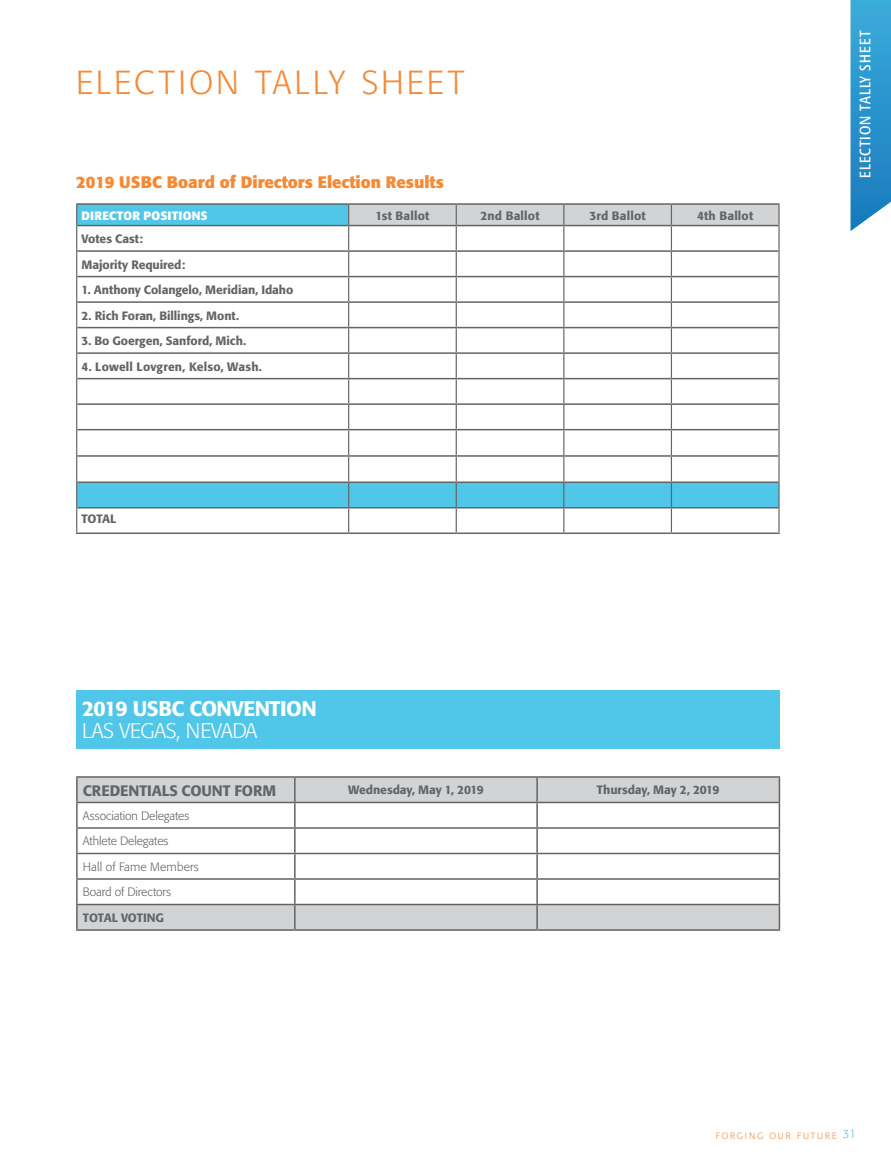
<style>
.page{position:relative;width:891px;height:1175px;background:#fff}
.page>*{position:absolute;margin:0;border:0;box-sizing:border-box;transform-origin:0 0}
.t1{font:300 33px "Formata";letter-spacing:.09em;color:#f68933}
.t2{font:500 21px "Formata";letter-spacing:-.02em;color:#fff}
.t3{font:300 21px "Formata";letter-spacing:-.02em;color:#fff}
.t4{font:700 16.5px "Formata";color:#f68933}
.t5{font:500 15px "Formata";letter-spacing:-.005em;color:#636466}
.t6{font:condensed 15px "Formata";letter-spacing:.06em;color:#fff}
.t7{font:500 12px/25.5px "Formata";letter-spacing:-.005em;color:#636466}
.t8{font:300 12px/25.5px "Formata";letter-spacing:-.005em;color:#636466}
.t9{font:500 12px "Formata";letter-spacing:.015em;color:#636466}
.t10{font:700 12px "Formata";letter-spacing:.015em;color:#fff}
.t11{font:300 9px "Formata";letter-spacing:.2em;color:#f68933}
.s1{font-size:12px;color:#50c7e8}
</style>
<div class="page">
<svg style="left:77px;top:205px;width:271px;height:302px"></svg>
<hr style="left:76px;top:203px;width:273px;height:2px;background:#636466">
<hr style="left:349px;top:203px;width:107px;height:2px;background:#636466">
<hr style="left:456px;top:203px;width:108px;height:2px;background:#636466">
<hr style="left:564px;top:203px;width:107px;height:2px;background:#636466">
<hr style="left:671px;top:203px;width:109px;height:2px;background:#636466">
<hr style="left:77px;top:225px;width:272px;height:1px;background:#636466">
<hr style="left:77px;top:250px;width:272px;height:2px;background:#636466">
<hr style="left:77px;top:276px;width:272px;height:1px;background:#636466">
<hr style="left:77px;top:301px;width:272px;height:2px;background:#636466">
<hr style="left:77px;top:327px;width:272px;height:1px;background:#636466">
<hr style="left:77px;top:352px;width:272px;height:2px;background:#636466">
<hr style="left:77px;top:378px;width:272px;height:1px;background:#636466">
<hr style="left:77px;top:403px;width:272px;height:2px;background:#636466">
<hr style="left:77px;top:429px;width:272px;height:1px;background:#636466">
<hr style="left:77px;top:455px;width:272px;height:2px;background:#636466">
<hr style="left:77px;top:481px;width:272px;height:2px;background:#636466">
<hr style="left:77px;top:507px;width:272px;height:1px;background:#636466">
<hr style="left:76px;top:532px;width:273px;height:2px;background:#636466">
<hr style="left:349px;top:532px;width:107px;height:2px;background:#636466">
<hr style="left:456px;top:532px;width:108px;height:2px;background:#636466">
<hr style="left:564px;top:532px;width:107px;height:2px;background:#636466">
<hr style="left:671px;top:532px;width:109px;height:2px;background:#636466">
<hr style="left:778px;top:205px;width:2px;height:20px;background:#636466">
<hr style="left:778px;top:225px;width:2px;height:26px;background:#636466">
<hr style="left:778px;top:251px;width:2px;height:25px;background:#636466">
<hr style="left:778px;top:276px;width:2px;height:26px;background:#636466">
<hr style="left:778px;top:302px;width:2px;height:25px;background:#636466">
<hr style="left:778px;top:327px;width:2px;height:26px;background:#636466">
<hr style="left:778px;top:353px;width:2px;height:25px;background:#636466">
<hr style="left:778px;top:378px;width:2px;height:26px;background:#636466">
<hr style="left:778px;top:404px;width:2px;height:25px;background:#636466">
<hr style="left:778px;top:429px;width:2px;height:27px;background:#636466">
<hr style="left:778px;top:456px;width:2px;height:26px;background:#636466">
<hr style="left:778px;top:482px;width:2px;height:26px;background:#636466">
<svg style="left:76px;top:205px;width:1px;height:327px"></svg>
<svg style="left:348px;top:204px;width:431px;height:328px"></svg>
<hr style="left:778px;top:508px;width:2px;height:24px;background:#636466">
<svg style="left:78px;top:777px;width:701px;height:152px"></svg>
<hr style="left:76px;top:776px;width:219px;height:1px;background:#636466">
<hr style="left:76px;top:777px;width:2px;height:24px;background:#636466">
<hr style="left:295px;top:776px;width:242px;height:1px;background:#636466">
<hr style="left:294px;top:777px;width:2px;height:24px;background:#636466">
<hr style="left:537px;top:776px;width:243px;height:1px;background:#636466">
<hr style="left:536px;top:777px;width:2px;height:24px;background:#636466">
<hr style="left:76px;top:801px;width:219px;height:2px;background:#636466">
<hr style="left:76px;top:803px;width:2px;height:24px;background:#636466">
<hr style="left:295px;top:801px;width:242px;height:2px;background:#636466">
<hr style="left:294px;top:803px;width:2px;height:24px;background:#636466">
<hr style="left:537px;top:801px;width:243px;height:2px;background:#636466">
<hr style="left:536px;top:803px;width:2px;height:24px;background:#636466">
<hr style="left:76px;top:827px;width:219px;height:1px;background:#636466">
<hr style="left:76px;top:828px;width:2px;height:24px;background:#636466">
<hr style="left:295px;top:827px;width:242px;height:1px;background:#636466">
<hr style="left:294px;top:828px;width:2px;height:24px;background:#636466">
<hr style="left:537px;top:827px;width:243px;height:1px;background:#636466">
<hr style="left:536px;top:828px;width:2px;height:24px;background:#636466">
<hr style="left:76px;top:852px;width:219px;height:2px;background:#636466">
<hr style="left:76px;top:854px;width:2px;height:24px;background:#636466">
<hr style="left:295px;top:852px;width:242px;height:2px;background:#636466">
<hr style="left:294px;top:854px;width:2px;height:24px;background:#636466">
<hr style="left:537px;top:852px;width:243px;height:2px;background:#636466">
<hr style="left:536px;top:854px;width:2px;height:24px;background:#636466">
<hr style="left:76px;top:878px;width:219px;height:1px;background:#636466">
<hr style="left:76px;top:879px;width:2px;height:24px;background:#636466">
<hr style="left:295px;top:878px;width:242px;height:1px;background:#636466">
<hr style="left:294px;top:879px;width:2px;height:24px;background:#636466">
<hr style="left:537px;top:878px;width:243px;height:1px;background:#636466">
<hr style="left:536px;top:879px;width:2px;height:24px;background:#636466">
<hr style="left:76px;top:903px;width:219px;height:2px;background:#636466">
<hr style="left:76px;top:905px;width:2px;height:24px;background:#636466">
<hr style="left:295px;top:903px;width:242px;height:2px;background:#636466">
<hr style="left:294px;top:905px;width:2px;height:24px;background:#636466">
<hr style="left:537px;top:903px;width:243px;height:2px;background:#636466">
<hr style="left:536px;top:905px;width:2px;height:24px;background:#636466">
<svg style="left:779px;top:777px;width:1px;height:152px"></svg>
<hr style="left:76px;top:929px;width:219px;height:1px;background:#636466">
<hr style="left:295px;top:929px;width:242px;height:1px;background:#636466">
<hr style="left:537px;top:929px;width:243px;height:1px;background:#636466">
<div style="left:76px;top:690px;width:704px;height:58px;background:#50c7e8"></div>
<img style="left:851px;top:0;width:40px;height:231px">
<h1 class="t1" style="left:76px;top:63px;width:390px">ELECTION TALLY SHEET</h1>
<h3 class="t4" style="left:76px;top:172px;width:369px">2019 USBC Board of Directors Election Results</h3>
<p class="t10" style="left:81px;top:208px;width:128px">DIRECTOR POSITIONS</p>
<p class="t9" style="left:375px;top:208px;width:56px">1st Ballot</p>
<p class="t7" style="left:481px;top:202px;width:61px">2nd Ballot</p>
<p class="t7" style="left:589px;top:202px;width:58px">3rd Ballot</p>
<p class="t9" style="left:697px;top:208px;width:58px">4th Ballot</p>
<p class="t7" style="left:81px;top:226px;width:105px">Votes Cast:<br>Majority Required:</p>
<p class="t7" style="left:81px;top:277px;width:213px">1. Anthony Colangelo, Meridian, Idaho</p>
<p class="t7" style="left:81px;top:302px;width:159px">2. Rich Foran, Billings, Mont.</p>
<p class="t7" style="left:81px;top:328px;width:166px">3. Bo Goergen, Sanford, Mich.</p>
<p class="t9" style="left:81px;top:359px;width:182px">4. Lowell Lovgren, Kelso, Wash.</p>
<p class="t7" style="left:81px;top:506px;width:37px">TOTAL</p>
<h2 class="t2" style="left:82px;top:695px;width:236px">2019 USBC CONVENTION</h2>
<h2 class="t3" style="left:82px;top:718px;width:177px">LAS VEGAS, NEVADA</h2>
<p class="t5" style="left:83px;top:781px;width:195px">CREDENTIALS COUNT FORM</p>
<p class="t7" style="left:348px;top:777px;width:137px">Wednesday, May 1, 2019</p>
<p class="t7" style="left:597px;top:777px;width:124px">Thursday, May 2, 2019</p>
<p class="t8" style="left:83px;top:803px;width:118px">Association Delegates<br>Athlete Delegates<br>Hall of Fame Members<br>Board of Directors</p>
<p class="t7" style="left:83px;top:905px;width:83px">TOTAL VOTING</p>
<p class="t6" style="left:856px;top:178px;width:149px;rotate:-90deg">ELECTION TALLY SHEET</p>
<p class="t11" style="left:716px;top:1130px;width:142px">FORGING OUR FUTURE <span class="s1">31</span></p>
</div>
